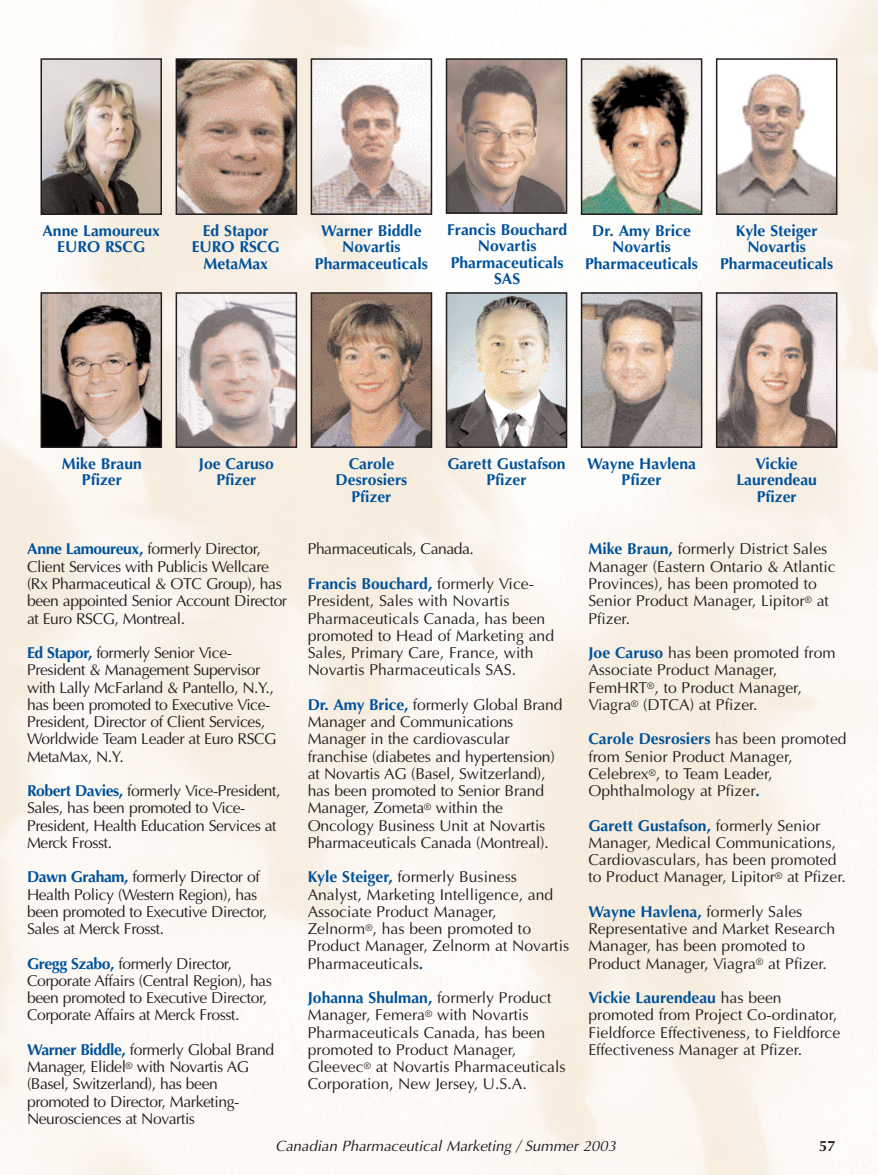
<style>
.page{position:relative;width:878px;height:1175px;background:#fff}
.page>*{position:absolute;margin:0;border:0;box-sizing:border-box;transform-origin:0 0}
.t1{font:15.75px/17.2px "Optima";letter-spacing:-.01em;color:#231f20}
.t2{font:15.75px/17.2px "Optima";letter-spacing:-.03em;color:#231f20}
.t3{font:700 15.75px/16.5px "Optima";color:#00529b;text-align:center}
.t4{font:italic 15px "Optima";color:#231f20}
.t5{font:700 15px "Optima";color:#231f20}
.s1{font-weight:700;color:#00529b}
</style>
<div class="page">
<img style="left:719px;top:73px;width:115px;height:139px">
<div style="left:716px;top:58px;width:121px;height:157px;border:2px solid #231f20"></div>
<img style="left:449px;top:61px;width:115px;height:150px">
<div style="left:446px;top:58px;width:121px;height:156px;border:2px solid #231f20"></div>
<img style="left:583px;top:61px;width:116px;height:151px">
<div style="left:580px;top:58px;width:122px;height:157px;border:2px solid #231f20"></div>
<img style="left:313px;top:61px;width:116px;height:151px">
<div style="left:310px;top:58px;width:122px;height:157px;border:2px solid #231f20"></div>
<img style="left:179px;top:61px;width:115px;height:151px">
<div style="left:176px;top:58px;width:121px;height:157px;border:2px solid #231f20"></div>
<img style="left:43px;top:61px;width:116px;height:151px">
<div style="left:40px;top:58px;width:122px;height:157px;border:2px solid #231f20"></div>
<img style="left:179px;top:295px;width:115px;height:150px">
<div style="left:176px;top:292px;width:121px;height:156px;border:2px solid #231f20"></div>
<img style="left:313px;top:295px;width:116px;height:150px">
<div style="left:310px;top:292px;width:122px;height:156px;border:2px solid #231f20"></div>
<img style="left:449px;top:295px;width:115px;height:150px">
<div style="left:446px;top:292px;width:121px;height:156px;border:2px solid #231f20"></div>
<img style="left:43px;top:295px;width:116px;height:150px">
<div style="left:40px;top:292px;width:122px;height:156px;border:2px solid #231f20"></div>
<img style="left:583px;top:295px;width:116px;height:150px">
<div style="left:580px;top:292px;width:122px;height:156px;border:2px solid #231f20"></div>
<img style="left:719px;top:295px;width:115px;height:150px">
<div style="left:716px;top:292px;width:121px;height:156px;border:2px solid #231f20"></div>
<p class="t3" style="left:42px;top:224px;width:119px">Anne Lamoureux<br>EURO RSCG</p>
<p class="t3" style="left:192px;top:224px;width:89px">Ed Stapor<br>EURO RSCG<br>MetaMax</p>
<p class="t3" style="left:315px;top:224px;width:114px">Warner Biddle<br>Novartis<br>Pharmaceuticals</p>
<p class="t3" style="left:447px;top:222px;width:122px">Francis Bouchard<br>Novartis<br>Pharmaceuticals<br>SAS</p>
<p class="t3" style="left:585px;top:224px;width:114px">Dr. Amy Brice<br>Novartis<br>Pharmaceuticals</p>
<p class="t3" style="left:720px;top:224px;width:114px">Kyle Steiger<br>Novartis<br>Pharmaceuticals</p>
<p class="t3" style="left:199px;top:457px;width:76px">Joe Caruso<br>Pfizer</p>
<p class="t3" style="left:335px;top:457px;width:73px">Carole<br>Desrosiers<br>Pfizer</p>
<p class="t3" style="left:447px;top:457px;width:120px">Garett Gustafson<br>Pfizer</p>
<p class="t3" style="left:62px;top:457px;width:82px">Mike Braun<br>Pfizer</p>
<p class="t3" style="left:587px;top:457px;width:110px">Wayne Havlena<br>Pfizer</p>
<p class="t3" style="left:736px;top:457px;width:82px">Vickie<br>Laurendeau<br>Pfizer</p>
<p class="t2" style="left:27px;top:542px;width:262px"><span class="s1">Anne Lamoureux,</span> formerly Director, Client Services with Publicis Wellcare (Rx Pharmaceutical &amp; OTC Group), has been appointed Senior Account Director at Euro RSCG, Montreal.</p>
<p class="t2" style="left:27px;top:645px;width:251px"><span class="s1">Ed Stapor,</span> formerly Senior Vice-President &amp; Management Supervisor with Lally McFarland &amp; Pantello, N.Y., has been promoted to Executive Vice-President, Director of Client Services, Worldwide Team Leader at Euro RSCG MetaMax, N.Y.</p>
<p class="t2" style="left:27px;top:783px;width:255px"><span class="s1">Robert Davies,</span> formerly Vice-President,<br>Sales, has been promoted to Vice-<br>President, Health Education Services at<br>Merck Frosst.</p>
<p class="t2" style="left:27px;top:870px;width:241px"><span class="s1">Dawn Graham,</span> formerly Director of<br>Health Policy (Western Region), has been promoted to Executive Director,<br>Sales at Merck Frosst.</p>
<p class="t2" style="left:27px;top:956px;width:246px"><span class="s1">Gregg Szabo,</span> formerly Director, Corporate Affairs (Central Region), has been promoted to Executive Director, Corporate Affairs at Merck Frosst.</p>
<p class="t2" style="left:27px;top:1042px;width:249px"><span class="s1">Warner Biddle,</span> formerly Global Brand Manager, Elidel<sup>®</sup> with Novartis AG (Basel, Switzerland), has been promoted to Director, Marketing-Neurosciences at Novartis</p>
<p class="t2" style="left:308px;top:533px;width:228px;line-height:34.5px">Pharmaceuticals, Canada.<br><span class="s1">Francis Bouchard,</span> formerly Vice-</p>
<p class="t1" style="left:308px;top:594px;width:248px">President, Sales with Novartis Pharmaceuticals Canada, has been promoted to Head of Marketing and Sales, Primary Care, France, with Novartis Pharmaceuticals SAS.</p>
<p class="t1" style="left:308px;top:697px;width:256px"><span class="s1">Dr. Amy Brice,</span> formerly Global Brand Manager and Communications Manager in the cardiovascular franchise (diabetes and hypertension) at Novartis AG (Basel, Switzerland), has been promoted to Senior Brand Manager, Zometa<sup>®</sup> within the Oncology Business Unit at Novartis Pharmaceuticals Canada (Montreal).</p>
<p class="t1" style="left:308px;top:870px;width:263px"><span class="s1">Kyle Steiger,</span> formerly Business<br>Analyst, Marketing Intelligence, and<br>Associate Product Manager,<br>Zelnorm<sup>®</sup>, has been promoted to<br>Product Manager, Zelnorm at Novartis<br>Pharmaceuticals<span class="s1">.</span></p>
<p class="t1" style="left:308px;top:990px;width:259px"><span class="s1">Johanna Shulman,</span> formerly Product Manager, Femera<sup>®</sup> with Novartis Pharmaceuticals Canada, has been promoted to Product Manager, Gleevec<sup>®</sup> at Novartis Pharmaceuticals Corporation, New Jersey, U.S.A.</p>
<p class="t1" style="left:588px;top:542px;width:249px"><span class="s1">Mike Braun,</span> formerly District Sales<br>Manager (Eastern Ontario &amp; Atlantic<br>Provinces), has been promoted to<br>Senior Product Manager, Lipitor<sup>®</sup> at<br>Pfizer.</p>
<p class="t1" style="left:588px;top:645px;width:249px"><span class="s1">Joe Caruso</span> has been promoted from<br>Associate Product Manager,<br>FemHRT<sup>®</sup>, to Product Manager,<br>Viagra<sup>®</sup> (DTCA) at Pfizer.</p>
<p class="t1" style="left:588px;top:732px;width:260px"><span class="s1">Carole Desrosiers</span> has been promoted from Senior Product Manager,<br>Celebrex<sup>®</sup>, to Team Leader,<br>Ophthalmology at Pfizer<span class="s1">.</span></p>
<p class="t1" style="left:588px;top:818px;width:259px"><span class="s1">Garett Gustafson,</span> formerly Senior Manager, Medical Communications, Cardiovasculars, has been promoted to Product Manager, Lipitor<sup>®</sup> at Pfizer.</p>
<p class="t1" style="left:588px;top:904px;width:248px"><span class="s1">Wayne Havlena,</span> formerly Sales Representative and Market Research Manager, has been promoted to Product Manager, Viagra<sup>®</sup> at Pfizer.</p>
<p class="t1" style="left:588px;top:990px;width:253px"><span class="s1">Vickie Laurendeau</span> has been promoted from Project Co-ordinator, Fieldforce Effectiveness, to Fieldforce Effectiveness Manager at Pfizer.</p>
<p class="t4" style="left:275px;top:1140px;width:342px">Canadian Pharmaceutical Marketing / Summer 2003</p>
<p class="t5" style="left:819px;top:1140px;width:18px">57</p>
</div>
